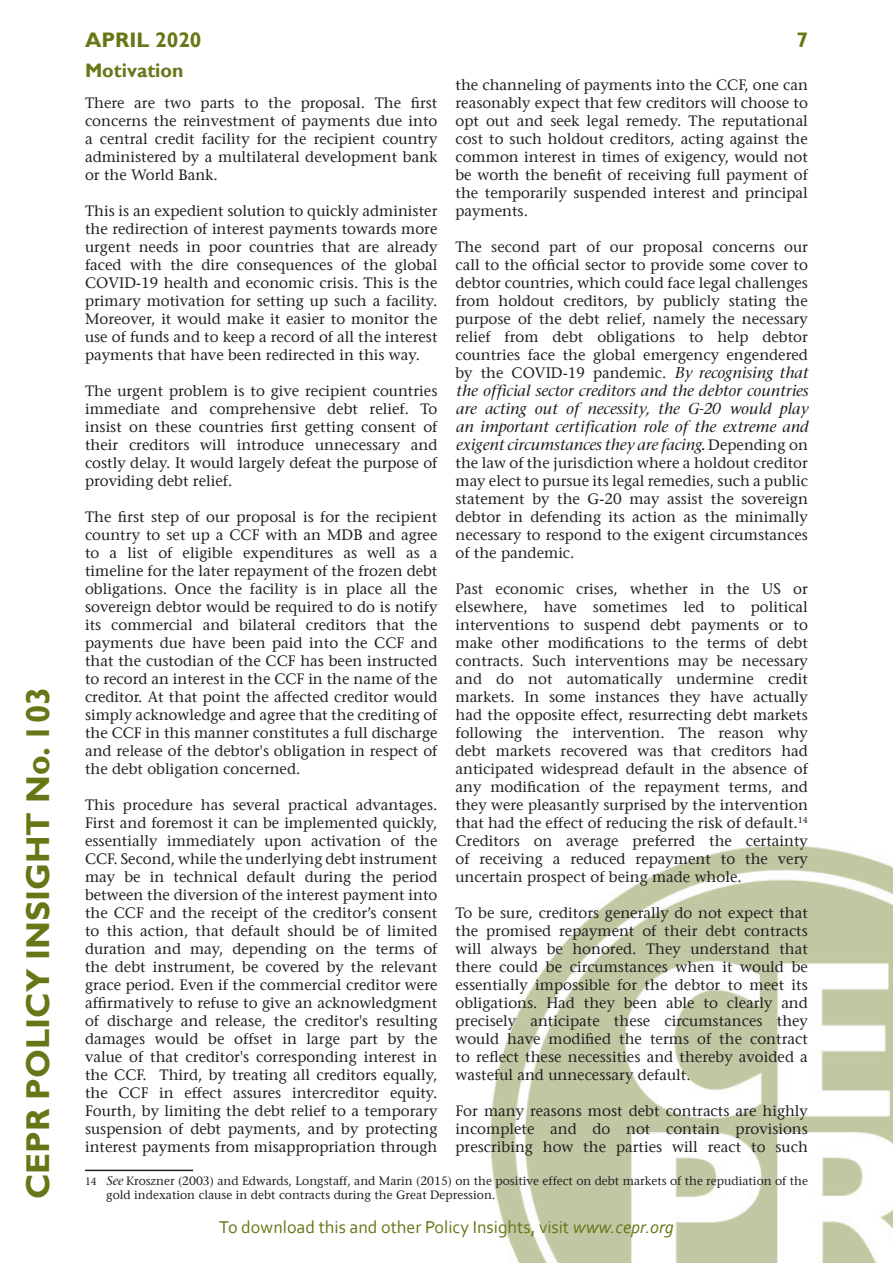
<style>
.page{position:relative;width:893px;height:1263px;background:#fff}
.page>*{position:absolute;margin:0;border:0;box-sizing:border-box;transform-origin:0 0}
.t1{font:700 33px "Gill Sans";color:#677717}
.t2{font:700 21px "Gill Sans";color:#677717}
.A_Sub-Heading{font:700 19.5px "Gill Sans";color:#677717}
.t3{font:18px "Corbel";color:#677717}
.Text{font:15px/18px "Stone Serif";color:#231f20;text-align:justify}
.Footnote_text{font:12px/14.4px "Stone Serif";color:#231f20}
.s1{font-family:"Minion Pro"}
.s2{font-weight:500;font-style:italic}
.s3{font-style:italic}
</style>
<div class="page">
<img style="left:490px;top:845px;width:403px;height:418px">
<hr style="left:85px;top:1170px;width:108px;height:1px;background:#231f20">
<h1 class="t1" style="left:18px;top:1199px;width:514px;rotate:-90deg">CEPR POLICY INSIGHT No. 103</h1>
<h2 class="t2" style="left:85px;top:28px;width:118px">APRIL 2020</h2>
<h2 class="t2" style="left:796px;top:28px;width:13px">7</h2>
<p class="A_Sub-Heading" style="left:85px;top:59px;width:100px">Motivation</p>
<p class="Text" style="left:85px;top:94px;width:354px">There are two parts to the proposal. The first concerns the reinvestment of payments due into a central credit facility for the recipient country administered by a multilateral development bank or the World Bank.</p>
<p class="Text" style="left:85px;top:202px;width:354px">This is an expedient solution to quickly administer the redirection of interest payments towards more urgent needs in poor countries that are already faced with the dire consequences of the global COVID-19 health and economic crisis. This is the primary motivation for setting up such a facility.<br>Moreover, it would make it easier to monitor the use of funds and to keep a record of all the interest payments that have been redirected in this way.</p>
<p class="Text" style="left:85px;top:382px;width:354px">The urgent problem is to give recipient countries immediate and comprehensive debt relief. To insist on these countries first getting consent of their creditors will introduce unnecessary and costly delay. It would largely defeat the purpose of providing debt relief.</p>
<p class="Text" style="left:85px;top:508px;width:354px">The first step of our proposal is for the recipient country to set up a CCF with an MDB and agree to a list of eligible expenditures as well as a timeline for the later repayment of the frozen debt obligations. Once the facility is in place all the sovereign debtor would be required to do is notify its commercial and bilateral creditors that the payments due have been paid into the CCF and that the custodian of the CCF has been instructed to record an interest in the CCF in the name of the creditor. At that point the affected creditor would simply acknowledge and agree that the crediting of the CCF in this manner constitutes a full discharge and release of the debtor's obligation in respect of the debt obligation concerned.</p>
<p class="Text" style="left:85px;top:796px;width:354px">This procedure has several practical advantages.<br>First and foremost it can be implemented quickly, essentially immediately upon activation of the CCF. Second, while the underlying debt instrument may be in technical default during the period between the diversion of the interest payment into the CCF and the receipt of the creditor’s consent to this action, that default should be of limited duration and may, depending on the terms of the debt instrument, be covered by the relevant grace period. Even if the commercial creditor were affirmatively to refuse to give an acknowledgment of discharge and release, the creditor's resulting damages would be offset in large part by the value of that creditor's corresponding interest in the CCF. Third, by treating all creditors equally, the CCF in effect assures intercreditor equity.<br>Fourth, by limiting the debt relief to a temporary suspension of debt payments, and by protecting interest payments from misappropriation through</p>
<p class="Footnote_text" style="left:106px;top:1173px;width:703px;text-indent:-21px"><span class="s1">14</span> <span class="s2">See</span> Kroszner (2003) and Edwards, Longstaff, and Marin (2015) on the positive effect on debt markets of the repudiation of the gold indexation clause in debt contracts during the Great Depression.</p>
<p class="Text" style="left:455px;top:76px;width:354px">the channeling of payments into the CCF, one can reasonably expect that few creditors will choose to opt out and seek legal remedy. The reputational cost to such holdout creditors, acting against the common interest in times of exigency, would not be worth the benefit of receiving full payment of the temporarily suspended interest and principal payments.</p>
<p class="Text" style="left:455px;top:238px;width:354px">The second part of our proposal concerns our call to the official sector to provide some cover to debtor countries, which could face legal challenges from holdout creditors, by publicly stating the purpose of the debt relief, namely the necessary relief from debt obligations to help debtor countries face the global emergency engendered by the COVID-19 pandemic. <span class="s2">By recognising that the official sector creditors and the debtor countries are acting out of necessity, the G-20 would play an important certification role of the extreme and exigent circumstances they are facing.</span> Depending on the law of the jurisdiction where a holdout creditor may elect to pursue its legal remedies, such a public statement by the G-20 may assist the sovereign debtor in defending its action as the minimally necessary to respond to the exigent circumstances of the pandemic.</p>
<p class="Text" style="left:455px;top:580px;width:354px">Past economic crises, whether in the US or elsewhere, have sometimes led to political interventions to suspend debt payments or to make other modifications to the terms of debt contracts. Such interventions may be necessary and do not automatically undermine credit markets. In some instances they have actually had the opposite effect, resurrecting debt markets following the intervention. The reason why debt markets recovered was that creditors had anticipated widespread default in the absence of any modification of the repayment terms, and they were pleasantly surprised by the intervention that had the effect of reducing the risk of default.<sup>14<br></sup>Creditors on average preferred the certainty of receiving a reduced repayment to the very uncertain prospect of being made whole.</p>
<p class="Text" style="left:455px;top:904px;width:354px">To be sure, creditors generally do not expect that the promised repayment of their debt contracts will always be honored. They understand that there could be circumstances when it would be essentially impossible for the debtor to meet its obligations. Had they been able to clearly and precisely anticipate these circumstances they would have modified the terms of the contract to reflect these necessities and thereby avoided a wasteful and unnecessary default.</p>
<p class="Text" style="left:455px;top:1102px;width:354px">For many reasons most debt contracts are highly incomplete and do not contain provisions prescribing how the parties will react to such</p>
<p class="t3" style="left:219px;top:1216px;width:456px">To download this and other Policy Insights, visit <span class="s3">www.cepr.org</span></p>
</div>
